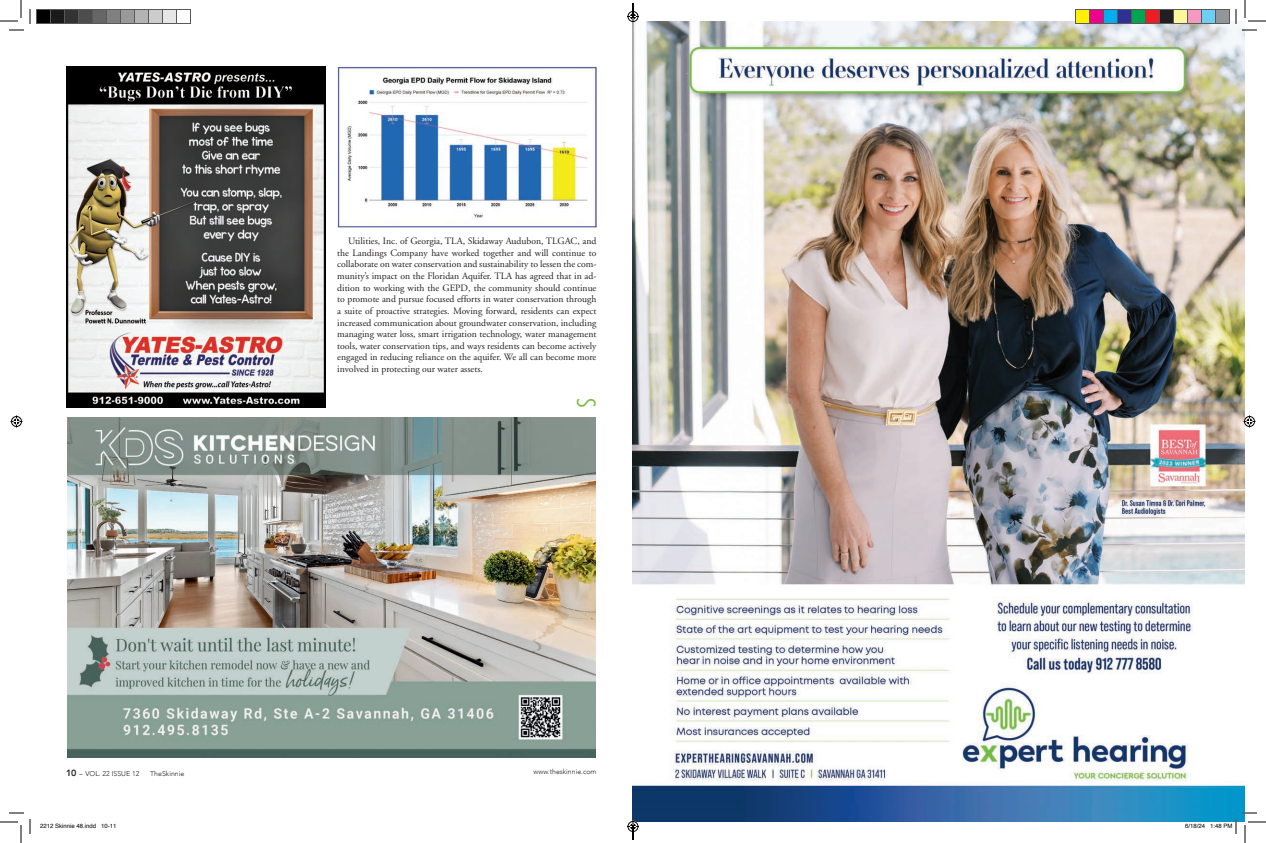
<style>
.page{position:relative;width:1266px;height:843px;background:#fff}
.page>*{position:absolute;margin:0;border:0;box-sizing:border-box;transform-origin:0 0}
.t1{font:300 condensed 26px "Futura BT";color:#7dbd41}
.t2{font:9.7px/11.6px "Adobe Garamond";color:#231f20;text-align:justify}
.t3{font:300 7px "Avenir";color:#231f20}
.t4{font:6px "Helvetica";color:#000}
.s1{font-weight:800;font-size:9px}
</style>
<div class="page">
<img style="left:67px;top:418px;width:529px;height:340px">
<img style="left:66px;top:66px;width:259px;height:342px">
<img style="left:337px;top:66px;width:259px;height:162px">
<img style="left:633px;top:21px;width:612px;height:801px">
<svg style="left:0;top:0;width:31px;height:31px"></svg>
<svg style="left:0;top:812px;width:31px;height:31px"></svg>
<svg style="left:1235px;top:0;width:31px;height:31px"></svg>
<svg style="left:10px;top:416px;width:12px;height:12px"></svg>
<svg style="left:1244px;top:416px;width:12px;height:12px"></svg>
<div style="left:36px;top:10px;width:14px;height:14px;background:#000"></div>
<div style="left:36px;top:9px;width:15px;height:15px;border:1px solid #595959"></div>
<div style="left:50px;top:10px;width:14px;height:14px;background:#1a1a1a"></div>
<div style="left:50px;top:9px;width:15px;height:15px;border:1px solid #595959"></div>
<div style="left:64px;top:10px;width:14px;height:14px;background:#333"></div>
<div style="left:64px;top:9px;width:15px;height:15px;border:1px solid #595959"></div>
<div style="left:78px;top:10px;width:14px;height:14px;background:#4d4d4d"></div>
<div style="left:78px;top:9px;width:15px;height:15px;border:1px solid #595959"></div>
<div style="left:92px;top:10px;width:14px;height:14px;background:#666"></div>
<div style="left:92px;top:9px;width:15px;height:15px;border:1px solid #595959"></div>
<div style="left:106px;top:10px;width:14px;height:14px;background:#808080"></div>
<div style="left:106px;top:9px;width:15px;height:15px;border:1px solid #595959"></div>
<div style="left:120px;top:10px;width:14px;height:14px;background:#999"></div>
<div style="left:120px;top:9px;width:15px;height:15px;border:1px solid #595959"></div>
<div style="left:134px;top:10px;width:14px;height:14px;background:#b3b3b3"></div>
<div style="left:134px;top:9px;width:15px;height:15px;border:1px solid #595959"></div>
<div style="left:148px;top:10px;width:14px;height:14px;background:#ccc"></div>
<div style="left:148px;top:9px;width:15px;height:15px;border:1px solid #595959"></div>
<div style="left:162px;top:10px;width:14px;height:14px;background:#e6e6e6"></div>
<div style="left:162px;top:9px;width:15px;height:15px;border:1px solid #595959"></div>
<div style="left:176px;top:9px;width:15px;height:15px;border:1px solid #595959"></div>
<div style="left:1076px;top:10px;width:14px;height:14px;background:#fff101"></div>
<div style="left:1075px;top:9px;width:15px;height:15px;border:1px solid #595959"></div>
<div style="left:1090px;top:10px;width:14px;height:14px;background:#ed028c"></div>
<div style="left:1089px;top:9px;width:15px;height:15px;border:1px solid #595959"></div>
<div style="left:1104px;top:10px;width:14px;height:14px;background:#00aeef"></div>
<div style="left:1103px;top:9px;width:15px;height:15px;border:1px solid #595959"></div>
<div style="left:1118px;top:10px;width:14px;height:14px;background:#2e3092"></div>
<div style="left:1117px;top:9px;width:15px;height:15px;border:1px solid #595959"></div>
<div style="left:1132px;top:10px;width:14px;height:14px;background:#00a54f"></div>
<div style="left:1131px;top:9px;width:15px;height:15px;border:1px solid #595959"></div>
<div style="left:1146px;top:10px;width:14px;height:14px;background:#ee1d23"></div>
<div style="left:1145px;top:9px;width:15px;height:15px;border:1px solid #595959"></div>
<div style="left:1160px;top:10px;width:14px;height:14px;background:#231f20"></div>
<div style="left:1159px;top:9px;width:15px;height:15px;border:1px solid #595959"></div>
<div style="left:1174px;top:10px;width:14px;height:14px;background:#fff79a"></div>
<div style="left:1173px;top:9px;width:15px;height:15px;border:1px solid #595959"></div>
<div style="left:1188px;top:10px;width:14px;height:14px;background:#f499c2"></div>
<div style="left:1187px;top:9px;width:15px;height:15px;border:1px solid #595959"></div>
<div style="left:1202px;top:10px;width:14px;height:14px;background:#6bcff6"></div>
<div style="left:1201px;top:9px;width:15px;height:15px;border:1px solid #595959"></div>
<div style="left:1216px;top:10px;width:14px;height:14px;background:#939598"></div>
<div style="left:1215px;top:9px;width:15px;height:15px;border:1px solid #595959"></div>
<svg style="left:1185px;top:812px;width:81px;height:31px"></svg>
<svg style="left:627px;top:3px;width:12px;height:19px"></svg>
<svg style="left:627px;top:820px;width:12px;height:20px"></svg>
<p class="t2" style="left:337px;top:235px;width:261px;text-indent:11px">Utilities, Inc. of Georgia, TLA, Skidaway Audubon, TLGAC, and the Landings Company have worked together and will continue to collaborate on water conservation and sustainability to lessen the com&shy;munity’s impact on the Floridan Aquifer. TLA has agreed that in ad&shy;dition to working with the GEPD, the community should continue to promote and pursue focused efforts in water conservation through a suite of proactive strategies. Moving forward, residents can expect increased communication about groundwater conservation, including managing water loss, smart irrigation technology, water management tools, water conservation tips, and ways residents can become actively engaged in reducing reliance on the aquifer. We all can become more involved in protecting our water assets.</p>
<h1 class="t1" style="left:602px;top:398px;width:11px;rotate:90deg">S</h1>
<p class="t3" style="left:66px;top:770px;width:75px"><span class="s1">10</span> – VOL. 22 ISSUE 12</p>
<p class="t3" style="left:150px;top:770px;width:36px">TheSkinnie</p>
<p class="t3" style="left:534px;top:768px;width:65px">www.theskinnie.com</p>
<p class="t4" style="left:40px;top:821px;width:78px">2212 Skinnie 48.indd 10-11</p>
<p class="t4" style="left:1185px;top:821px;width:49px">6/18/24 1:48 PM</p>
</div>
